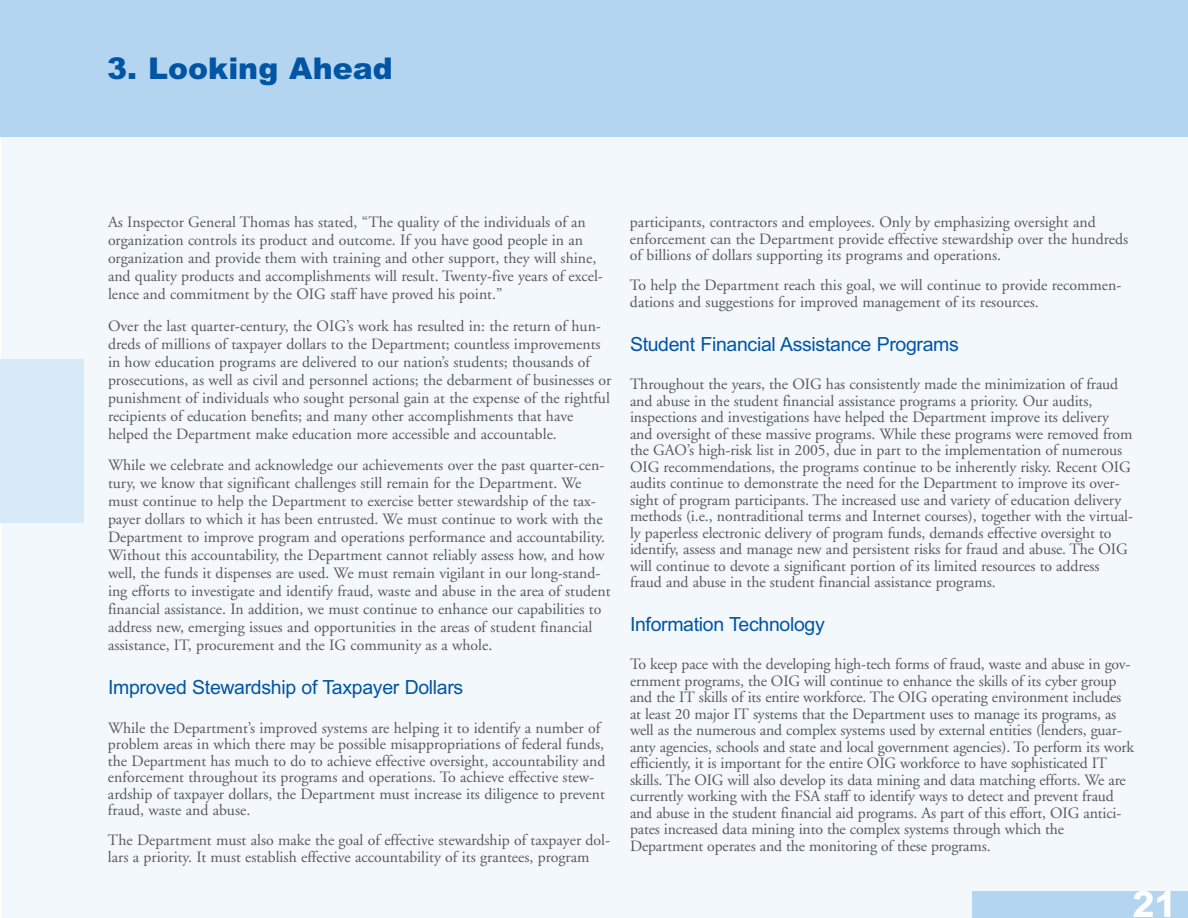
<style>
.page{position:relative;width:1188px;height:918px;background:#fff}
.page>*{position:absolute;margin:0;border:0;box-sizing:border-box;transform-origin:0 0}
.t1{font:800 36px "Arial";color:#fff}
.t2{font:900 30px "Arial";color:#0155a5}
.t3{font:19.5px "Arial";letter-spacing:-.015em;color:#0155a5}
.t4{font:15.75px/16.5px "Adobe Garamond";color:#57585a}
</style>
<div class="page">
<div style="left:2px;top:0;width:1186px;height:918px;background:#f3f8fc"></div>
<div style="left:972px;top:891px;width:216px;height:27px;background:#b4d5f0"></div>
<div style="left:0;top:0;width:1188px;height:137px;background:#b4d5f0"></div>
<div style="left:0;top:359px;width:84px;height:164px;background:#d8e9f7"></div>
<h2 class="t2" style="left:107px;top:51px;width:287px">3. Looking Ahead</h2>
<p class="t4" style="left:108px;top:215px;width:496px;line-height:18px">As Inspector General Thomas has stated, “The quality of the individuals of an organization controls its product and outcome. If you have good people in an organization and provide them with training and other support, they will shine, and quality products and accomplishments will result. Twenty-five years of excel&shy;lence and commitment by the OIG staff have proved his point.”</p>
<p class="t4" style="left:108px;top:318px;width:505px;line-height:18px">Over the last quarter-century, the OIG’s work has resulted in: the return of hun&shy;dreds of millions of taxpayer dollars to the Department; countless improvements in how education programs are delivered to our nation’s students; thousands of prosecutions, as well as civil and personnel actions; the debarment of businesses or punishment of individuals who sought personal gain at the expense of the rightful recipients of education benefits; and many other accomplishments that have helped the Department make education more accessible and accountable.</p>
<p class="t4" style="left:108px;top:458px;width:504px;line-height:18px">While we celebrate and acknowledge our achievements over the past quarter-cen&shy;tury, we know that significant challenges still remain for the Department. We must continue to help the Department to exercise better stewardship of the tax&shy;payer dollars to which it has been entrusted. We must continue to work with the Department to improve program and operations performance and accountability.<br>Without this accountability, the Department cannot reliably assess how, and how well, the funds it dispenses are used. We must remain vigilant in our long-stand&shy;ing efforts to investigate and identify fraud, waste and abuse in the area of student financial assistance. In addition, we must continue to enhance our capabilities to address new, emerging issues and opportunities in the areas of student financial assistance, IT, procurement and the IG community as a whole.</p>
<p class="t3" style="left:108px;top:676px;width:357px">Improved Stewardship of Taxpayer Dollars</p>
<p class="t4" style="left:108px;top:721px;width:499px">While the Department’s improved systems are helping it to identify a number of problem areas in which there may be possible misappropriations of federal funds, the Department has much to do to achieve effective oversight, accountability and enforcement throughout its programs and operations. To achieve effective stew&shy;ardship of taxpayer dollars, the Department must increase its diligence to prevent fraud, waste and abuse.</p>
<p class="t4" style="left:108px;top:833px;width:504px">The Department must also make the goal of effective stewardship of taxpayer dol&shy;lars a priority. It must establish effective accountability of its grantees, program</p>
<p class="t4" style="left:630px;top:215px;width:500px">participants, contractors and employees. Only by emphasizing oversight and enforcement can the Department provide effective stewardship over the hundreds of billions of dollars supporting its programs and operations.</p>
<p class="t4" style="left:630px;top:278px;width:493px">To help the Department reach this goal, we will continue to provide recommen&shy;dations and suggestions for improved management of its resources.</p>
<p class="t3" style="left:630px;top:333px;width:330px">Student Financial Assistance Programs</p>
<p class="t4" style="left:630px;top:377px;width:505px">Throughout the years, the OIG has consistently made the minimization of fraud and abuse in the student financial assistance programs a priority. Our audits, inspections and investigations have helped the Department improve its delivery and oversight of these massive programs. While these programs were removed from the GAO’s high-risk list in 2005, due in part to the implementation of numerous OIG recommendations, the programs continue to be inherently risky. Recent OIG audits continue to demonstrate the need for the Department to improve its over&shy;sight of program participants. The increased use and variety of education delivery methods (i.e., nontraditional terms and Internet courses), together with the virtual&shy;ly paperless electronic delivery of program funds, demands effective oversight to identify, assess and manage new and persistent risks for fraud and abuse. The OIG will continue to devote a significant portion of its limited resources to address fraud and abuse in the student financial assistance programs.</p>
<p class="t3" style="left:630px;top:613px;width:196px">Information Technology</p>
<p class="t4" style="left:630px;top:657px;width:506px">To keep pace with the developing high-tech forms of fraud, waste and abuse in gov&shy;ernment programs, the OIG will continue to enhance the skills of its cyber group and the IT skills of its entire workforce. The OIG operating environment includes at least 20 major IT systems that the Department uses to manage its programs, as well as the numerous and complex systems used by external entities (lenders, guar&shy;anty agencies, schools and state and local government agencies). To perform its work efficiently, it is important for the entire OIG workforce to have sophisticated IT skills. The OIG will also develop its data mining and data matching efforts. We are currently working with the FSA staff to identify ways to detect and prevent fraud and abuse in the student financial aid programs. As part of this effort, OIG antici&shy;pates increased data mining into the complex systems through which the Department operates and the monitoring of these programs.</p>
<h1 class="t1" style="left:1133px;top:883px;width:46px">21</h1>
</div>
